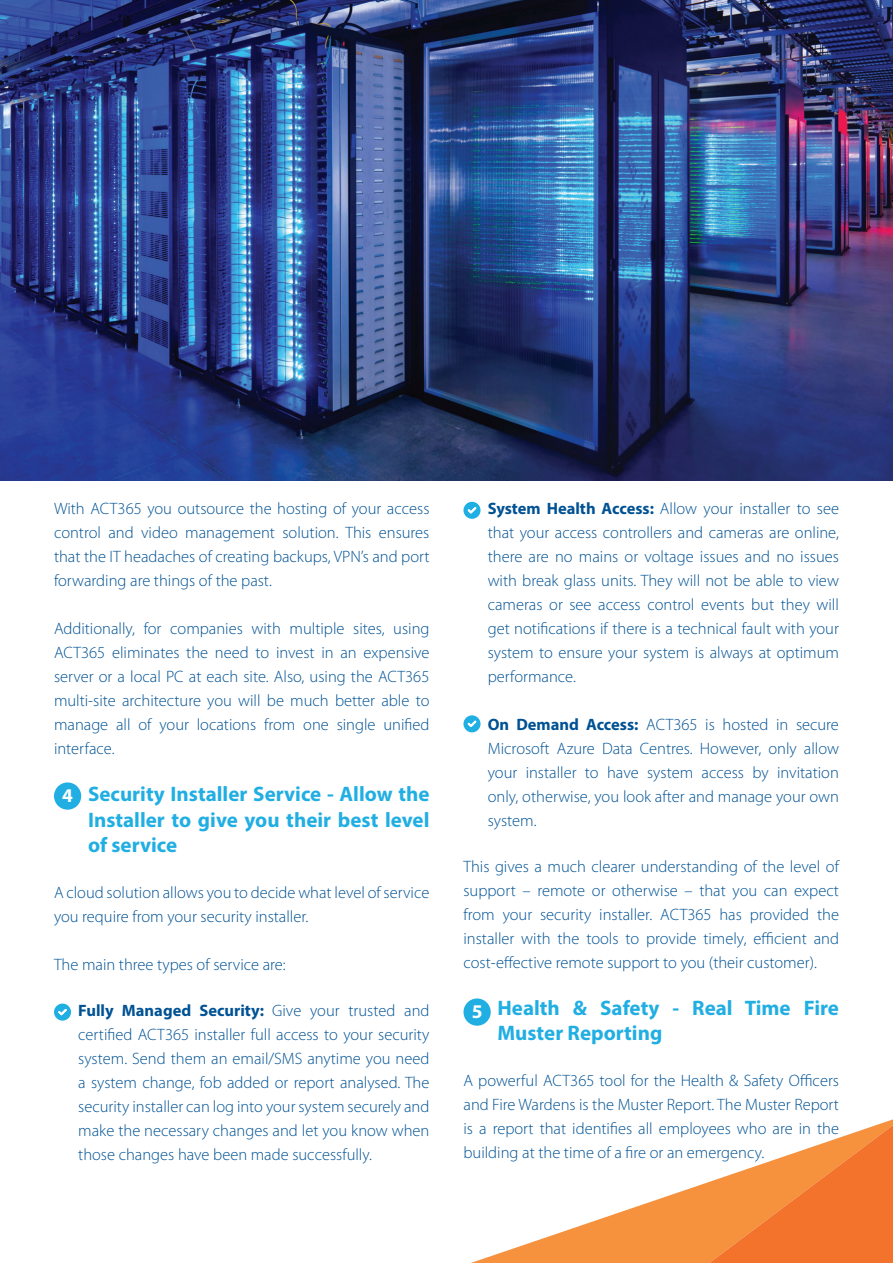
<style>
.page{position:relative;width:893px;height:1263px;background:#fff}
.page>*{position:absolute;margin:0;border:0;box-sizing:border-box;transform-origin:0 0}
.t1{font:700 21px/25.5px "Myriad Pro";color:#21aee2;text-align:justify}
.t2{font:700 19.5px "Myriad Pro";color:#fff}
.t3{font:300 16.5px/24px "Myriad Pro";color:#005294;text-align:justify}
.s1{font-weight:700}
</style>
<div class="page">
<img style="left:0;top:0;width:893px;height:480px">
<div style="left:54px;top:782px;width:27px;height:28px;background:#21aee2;border-radius:50%"></div>
<div style="left:463px;top:998px;width:28px;height:28px;background:#21aee2;border-radius:50%"></div>
<svg style="left:54px;top:1003px;width:17px;height:17px"></svg>
<svg style="left:463px;top:715px;width:17px;height:17px"></svg>
<svg style="left:463px;top:502px;width:17px;height:17px"></svg>
<svg style="left:471px;top:1119px;width:422px;height:144px"></svg>
<svg style="left:709px;top:1125px;width:184px;height:138px"></svg>
<p class="t3" style="left:54px;top:496px;width:377px">With ACT365 you outsource the hosting of your access control and video management solution. This ensures that the IT headaches of creating backups, VPN’s and port forwarding are things of the past.</p>
<p class="t3" style="left:54px;top:616px;width:377px">Additionally, for companies with multiple sites, using ACT365 eliminates the need to invest in an expensive server or a local PC at each site. Also, using the ACT365 multi-site architecture you will be much better able to manage all of your locations from one single unified interface.</p>
<p class="t1" style="left:88px;top:781px;width:343px">Security Installer Service - Allow the Installer to give you their best level of service</p>
<p class="t3" style="left:54px;top:880px;width:377px">A cloud solution allows you to decide what level of service you require from your security installer.</p>
<p class="t3" style="left:54px;top:952px;width:233px">The main three types of service are:</p>
<p class="t3" style="left:78px;top:998px;width:353px"><span class="s1">Fully Managed Security:</span> Give your trusted and certified ACT365 installer full access to your security system. Send them an email/SMS anytime you need a system change, fob added or report analysed. The security installer can log into your system securely and make the necessary changes and let you know when those changes have been made successfully.</p>
<p class="t2" style="left:62px;top:783px;width:12px">4</p>
<p class="t3" style="left:488px;top:497px;width:353px"><span class="s1">System Health Access:</span> Allow your installer to see that your access controllers and cameras are online, there are no mains or voltage issues and no issues with break glass units. They will not be able to view cameras or see access control events but they will get notifications if there is a technical fault with your system to ensure your system is always at optimum performance.</p>
<p class="t3" style="left:488px;top:713px;width:353px"><span class="s1">On Demand Access:</span> ACT365 is hosted in secure Microsoft Azure Data Centres. However, only allow your installer to have system access by invitation only, otherwise, you look after and manage your own system.</p>
<p class="t3" style="left:463px;top:854px;width:377px">This gives a much clearer understanding of the level of support – remote or otherwise – that you can expect from your security installer. ACT365 has provided the installer with the tools to provide timely, efficient and cost-effective remote support to you (their customer).</p>
<p class="t1" style="left:497px;top:994px;width:343px">Health &amp; Safety - Real Time Fire<br>Muster Reporting</p>
<p class="t3" style="left:463px;top:1068px;width:377px">A powerful ACT365 tool for the Health &amp; Safety Officers and Fire Wardens is the Muster Report. The Muster Report is a report that identifies all employees who are in the building at the time of a fire or an emergency.</p>
<p class="t2" style="left:472px;top:999px;width:12px">5</p>
</div>
